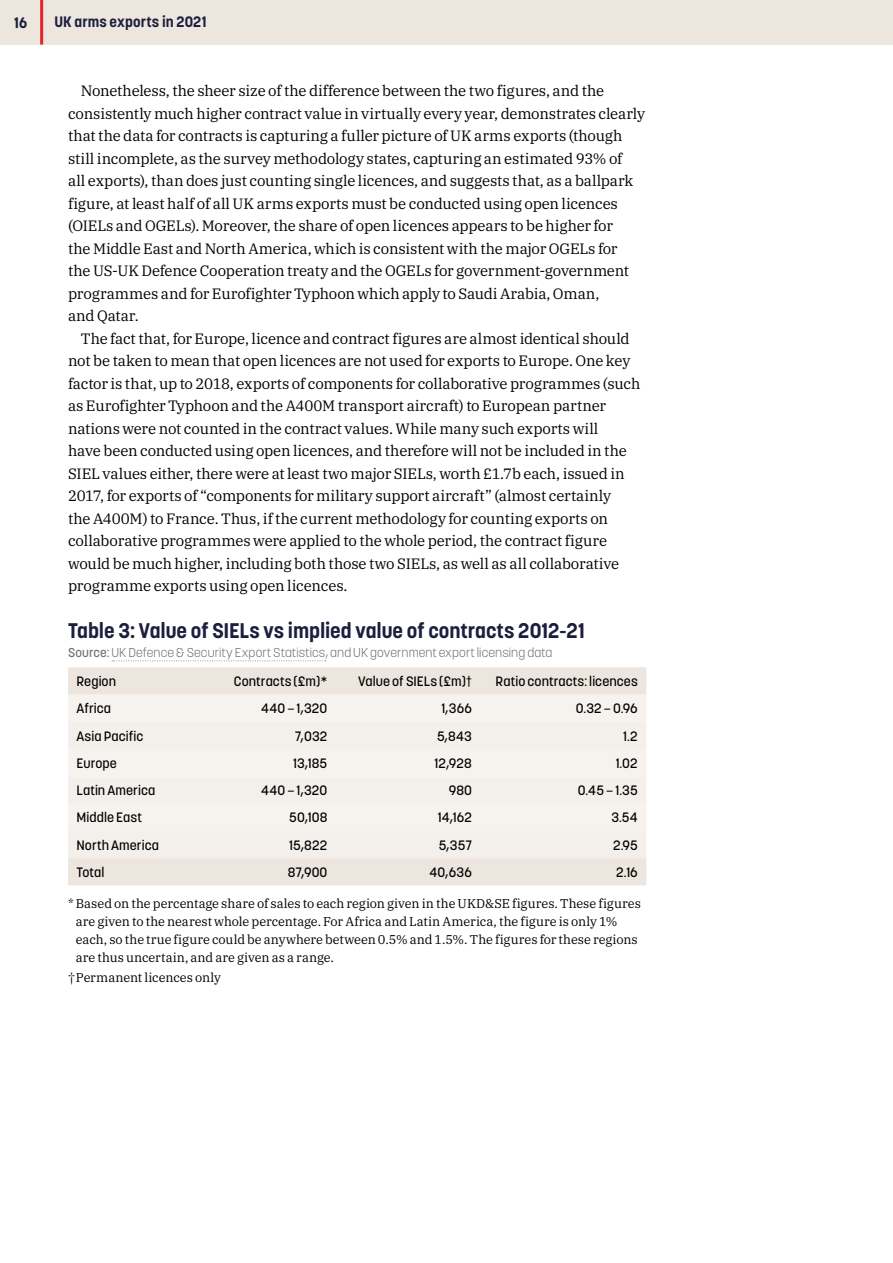
<style>
.page{position:relative;width:893px;height:1263px;background:#fff}
.page>*{position:absolute;margin:0;border:0;box-sizing:border-box;transform-origin:0 0}
.D_head{font:700 21px "Korolev";letter-spacing:-.005em;color:#1d1e3e}
.Text{font:15px/22.5px "IBM Plex Serif";letter-spacing:-.01em;color:#000}
.t1{font:700 15px "Korolev";letter-spacing:.01em;color:#1d1e3e}
.Table_text{font:500 13.5px "Korolev";letter-spacing:.005em;color:#000}
.Table_footer{font:12.75px/18px "IBM Plex Serif";color:#000}
.Table_footer-2{font:300 12.75px "Korolev";letter-spacing:.005em;color:#706f6f}
.s1{font-weight:500}
</style>
<div class="page">
<div style="left:0;top:0;width:893px;height:45px;background:#ece6df"></div>
<hr style="left:40px;top:0;width:3px;height:45px;background:#e5232c">
<svg style="left:112px;top:660px;width:214px;height:1px"></svg>
<div style="left:68px;top:667px;width:578px;height:218px;background:#ece6df"></div>
<div style="left:68px;top:695px;width:578px;height:27px;background:#f6f3ef"></div>
<div style="left:68px;top:722px;width:578px;height:136px;background:#f3efeb"></div>
<p class="t1" style="left:14px;top:13px;width:15px">16</p>
<p class="t1" style="left:54px;top:13px;width:154px">UK arms exports in 2021</p>
<p class="Text" style="left:68px;top:78px;width:579px;text-indent:13px">Nonetheless, the sheer size of the difference between the two figures, and the consistently much higher contract value in virtually every year, demonstrates clearly that the data for contracts is capturing a fuller picture of UK arms exports (though still incomplete, as the survey methodology states, capturing an estimated 93% of<br>all exports), than does just counting single licences, and suggests that, as a ballpark figure, at least half of all UK arms exports must be conducted using open licences (OIELs and OGELs). Moreover, the share of open licences appears to be higher for<br>the Middle East and North America, which is consistent with the major OGELs for<br>the US-UK Defence Cooperation treaty and the OGELs for government-government programmes and for Eurofighter Typhoon which apply to Saudi Arabia, Oman,<br>and Qatar.</p>
<p class="Text" style="left:68px;top:326px;width:574px;text-indent:13px">The fact that, for Europe, licence and contract figures are almost identical should not be taken to mean that open licences are not used for exports to Europe. One key factor is that, up to 2018, exports of components for collaborative programmes (such as Eurofighter Typhoon and the A400M transport aircraft) to European partner nations were not counted in the contract values. While many such exports will<br>have been conducted using open licences, and therefore will not be included in the SIEL values either, there were at least two major SIELs, worth £1.7b each, issued in 2017, for exports of “components for military support aircraft” (almost certainly<br>the A400M) to France. Thus, if the current methodology for counting exports on collaborative programmes were applied to the whole period, the contract figure would be much higher, including both those two SIELs, as well as all collaborative programme exports using open licences.</p>
<p class="D_head" style="left:68px;top:617px;width:518px">Table 3: Value of SIELs vs implied value of contracts 2012-21</p>
<p class="Table_footer-2" style="left:68px;top:644px;width:486px"><span class="s1">Source:</span> UK Defence &amp; Security Export Statistics, and UK government export licensing data</p>
<p class="Table_text" style="left:77px;top:673px;width:41px">Region</p>
<p class="Table_text" style="left:234px;top:673px;width:95px">Contracts (£m)*</p>
<p class="Table_text" style="left:358px;top:673px;width:115px">Value of SIELs (£m)†</p>
<p class="Table_text" style="left:496px;top:673px;width:144px">Ratio contracts: licences</p>
<p class="Table_text" style="left:77px;top:700px;width:36px">Africa</p>
<p class="Table_text" style="left:261px;top:700px;width:68px">440 – 1,320</p>
<p class="Table_text" style="left:441px;top:700px;width:32px">1,366</p>
<p class="Table_text" style="left:576px;top:700px;width:63px">0.32 – 0.96</p>
<p class="Table_text" style="left:77px;top:727px;width:68px">Asia Pacific</p>
<p class="Table_text" style="left:295px;top:727px;width:34px">7,032</p>
<p class="Table_text" style="left:437px;top:727px;width:36px">5,843</p>
<p class="Table_text" style="left:623px;top:727px;width:16px">1.2</p>
<p class="Table_text" style="left:77px;top:755px;width:42px">Europe</p>
<p class="Table_text" style="left:293px;top:755px;width:36px">13,185</p>
<p class="Table_text" style="left:435px;top:755px;width:39px">12,928</p>
<p class="Table_text" style="left:616px;top:755px;width:24px">1.02</p>
<p class="Table_text" style="left:77px;top:782px;width:80px">Latin America</p>
<p class="Table_text" style="left:261px;top:782px;width:68px">440 – 1,320</p>
<p class="Table_text" style="left:449px;top:782px;width:25px">980</p>
<p class="Table_text" style="left:578px;top:782px;width:61px">0.45 – 1.35</p>
<p class="Table_text" style="left:77px;top:809px;width:67px">Middle East</p>
<p class="Table_text" style="left:289px;top:809px;width:40px">50,108</p>
<p class="Table_text" style="left:438px;top:809px;width:36px">14,162</p>
<p class="Table_text" style="left:611px;top:809px;width:28px">3.54</p>
<p class="Table_text" style="left:77px;top:836px;width:84px">North America</p>
<p class="Table_text" style="left:289px;top:836px;width:40px">15,822</p>
<p class="Table_text" style="left:439px;top:836px;width:35px">5,357</p>
<p class="Table_text" style="left:613px;top:836px;width:26px">2.95</p>
<p class="Table_text" style="left:77px;top:864px;width:29px">Total</p>
<p class="Table_text" style="left:288px;top:864px;width:41px">87,900</p>
<p class="Table_text" style="left:429px;top:864px;width:44px">40,636</p>
<p class="Table_text" style="left:616px;top:864px;width:23px">2.16</p>
<p class="Table_footer" style="left:76px;top:893px;width:567px;text-indent:-8px">* Based on the percentage share of sales to each region given in the UKD&amp;SE figures. These figures are given to the nearest whole percentage. For Africa and Latin America, the figure is only 1% each, so the true figure could be anywhere between 0.5% and 1.5%. The figures for these regions are thus uncertain, and are given as a range.</p>
<p class="Table_footer" style="left:68px;top:968px;width:154px">† Permanent licences only</p>
</div>
